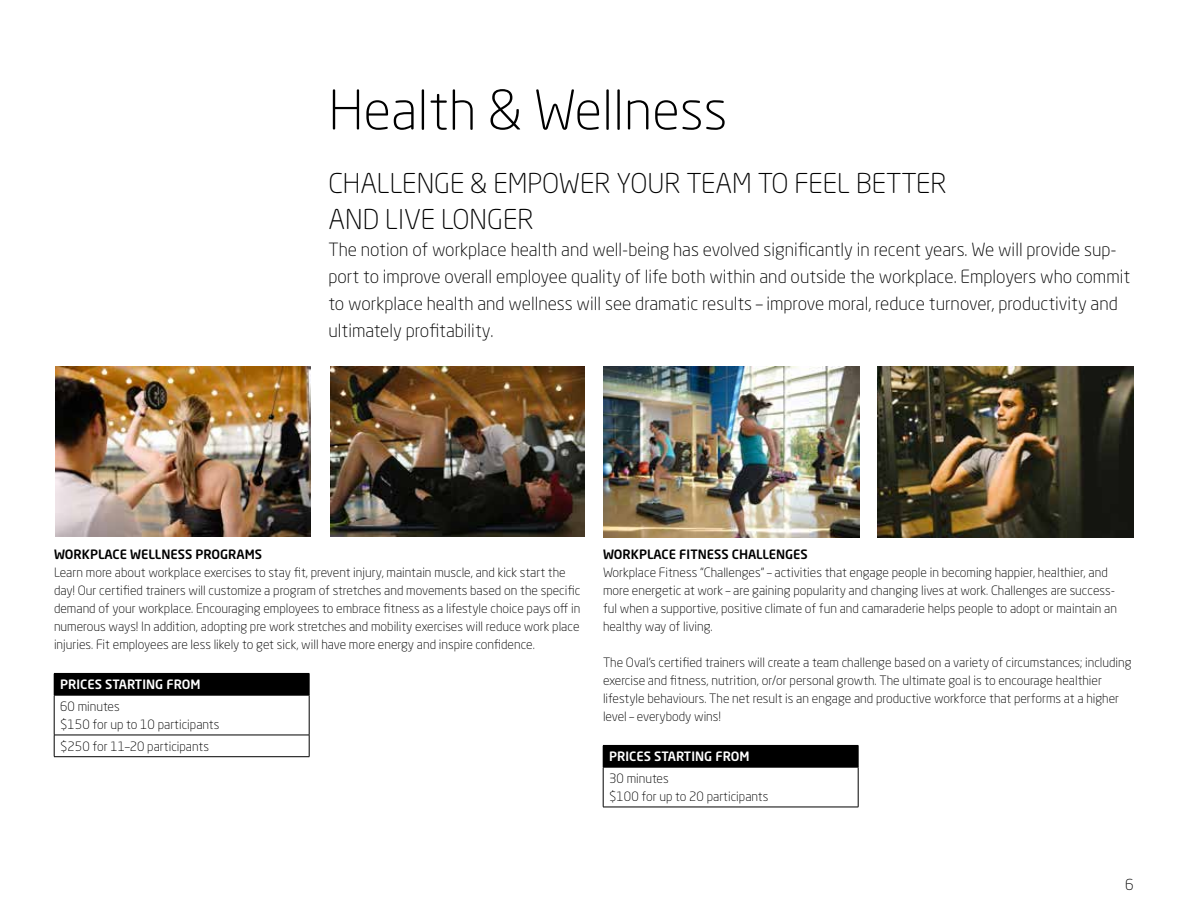
<style>
.page{position:relative;width:1188px;height:918px;background:#fff}
.page>*{position:absolute;margin:0;border:0;box-sizing:border-box;transform-origin:0 0}
.t1{font:300 54px "Neo Sans Std";color:#000}
.t2{font:300 27px/36px "Neo Sans Std";color:#000}
.t3{font:300 18px/27px "Neo Sans Std";color:#000}
.t4{font:300 15px "Neo Sans Std";color:#000}
.t5{font:300 12.75px/18px "Neo Sans Std";color:#000}
.t6{font:500 12.75px "Neo Sans Std";color:#000}
.t7{font:500 12.75px "Neo Sans Std";color:#fff}
</style>
<div class="page">
<div style="left:54px;top:673px;width:255px;height:22px;background:#000"></div>
<svg style="left:309px;top:674px;width:1px;height:21px"></svg>
<hr style="left:54px;top:695px;width:255px;height:1px;background:#000">
<hr style="left:54px;top:695px;width:1px;height:40px;background:#000">
<hr style="left:309px;top:695px;width:1px;height:40px;background:#000">
<hr style="left:54px;top:735px;width:255px;height:1px;background:#000">
<svg style="left:54px;top:735px;width:1px;height:21px"></svg>
<svg style="left:309px;top:735px;width:1px;height:22px"></svg>
<hr style="left:54px;top:756px;width:255px;height:1px;background:#000">
<div style="left:603px;top:745px;width:255px;height:22px;background:#000"></div>
<svg style="left:858px;top:746px;width:1px;height:21px"></svg>
<hr style="left:603px;top:767px;width:255px;height:1px;background:#000">
<hr style="left:603px;top:767px;width:1px;height:40px;background:#000">
<hr style="left:858px;top:767px;width:1px;height:40px;background:#000">
<hr style="left:603px;top:807px;width:255px;height:1px;background:#000">
<img style="left:56px;top:367px;width:254px;height:170px">
<img style="left:330px;top:367px;width:255px;height:169px">
<img style="left:603px;top:367px;width:257px;height:171px">
<img style="left:878px;top:367px;width:256px;height:171px">
<h1 class="t1" style="left:328px;top:78px;width:400px">Health &amp; Wellness</h1>
<h2 class="t2" style="left:328px;top:165px;width:620px">CHALLENGE &amp; EMPOWER YOUR TEAM TO FEEL BETTER<br>AND LIVE LONGER</h2>
<p class="t3" style="left:328px;top:235px;width:803px">The notion of workplace health and well-being has evolved significantly in recent years. We will provide sup&shy;port to improve overall employee quality of life both within and outside the workplace. Employers who commit to workplace health and wellness will see dramatic results – improve moral, reduce turnover, productivity and ultimately profitability.</p>
<p class="t6" style="left:54px;top:547px;width:210px">WORKPLACE WELLNESS PROGRAMS</p>
<p class="t5" style="left:54px;top:564px;width:528px">Learn more about workplace exercises to stay fit, prevent injury, maintain muscle, and kick start the day! Our certified trainers will customize a program of stretches and movements based on the specific demand of your workplace. Encouraging employees to embrace fitness as a lifestyle choice pays off in numerous ways! In addition, adopting pre work stretches and mobility exercises will reduce work place injuries. Fit employees are less likely to get sick, will have more energy and inspire confidence.</p>
<p class="t7" style="left:60px;top:676px;width:142px">PRICES STARTING FROM</p>
<p class="t5" style="left:60px;top:697px;width:161px">60 minutes<br>$150 for up to 10 participants</p>
<p class="t5" style="left:60px;top:737px;width:150px">$250 for 11–20 participants</p>
<p class="t6" style="left:603px;top:547px;width:206px">WORKPLACE FITNESS CHALLENGES</p>
<p class="t5" style="left:603px;top:564px;width:516px">Workplace Fitness “Challenges” – activities that engage people in becoming happier, healthier, and more energetic at work – are gaining popularity and changing lives at work. Challenges are success&shy;ful when a supportive, positive climate of fun and camaraderie helps people to adopt or maintain an healthy way of living.</p>
<p class="t5" style="left:603px;top:654px;width:530px">The Oval’s certified trainers will create a team challenge based on a variety of circumstances; including exercise and fitness, nutrition, or/or personal growth. The ultimate goal is to encourage healthier lifestyle behaviours. The net result is an engage and productive workforce that performs at a higher level – everybody wins!</p>
<p class="t7" style="left:609px;top:748px;width:142px">PRICES STARTING FROM</p>
<p class="t5" style="left:609px;top:769px;width:161px">30 minutes<br>$100 for up to 20 participants</p>
<p class="t4" style="left:1125px;top:876px;width:10px">6</p>
</div>
